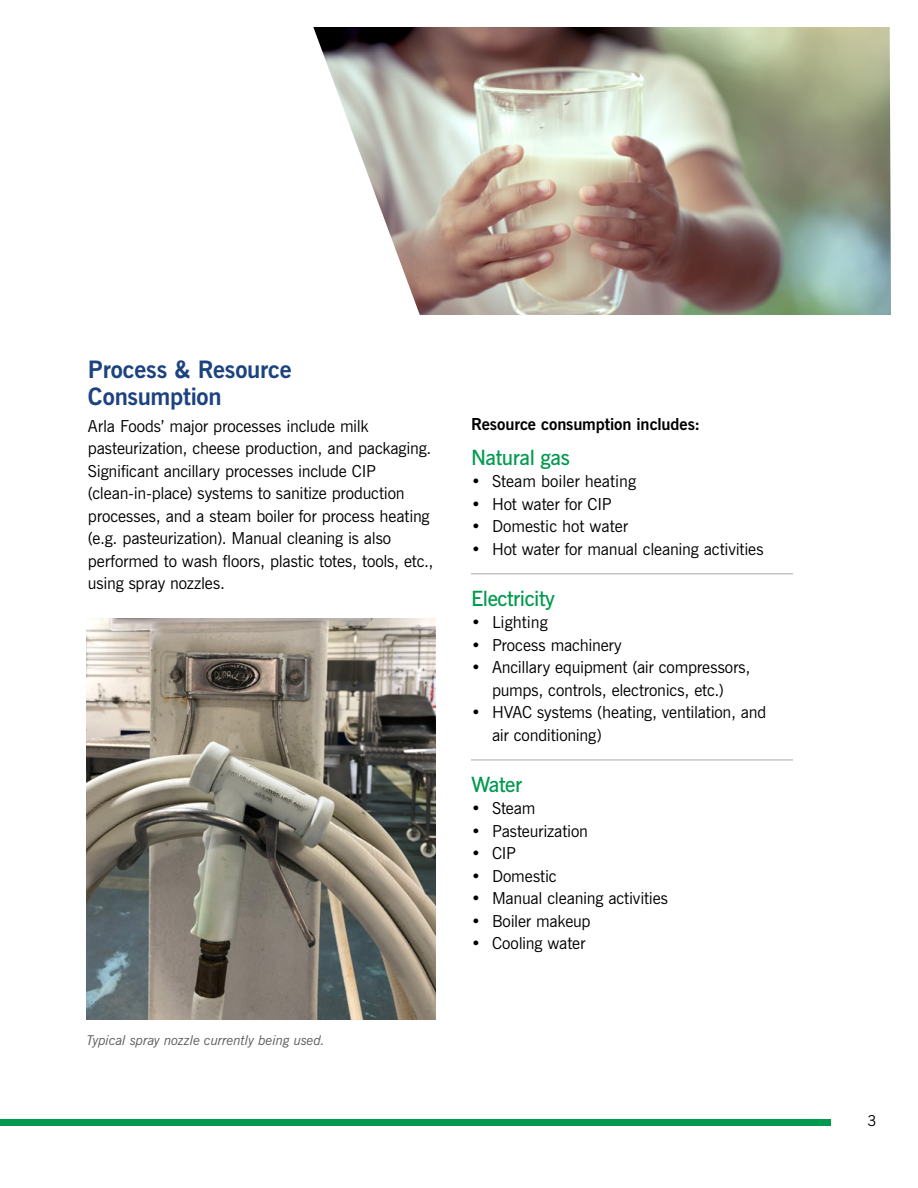
<style>
.page{position:relative;width:918px;height:1188px;background:#fff}
.page>*{position:absolute;margin:0;border:0;box-sizing:border-box;transform-origin:0 0}
.t1{font:700 24px/27px "News Gothic BT";letter-spacing:-.01em;color:#1c437f}
.t2{font:600 21px "News Gothic BT";letter-spacing:-.02em;color:#009a4e}
.t3{font:16.5px/22.5px "News Gothic BT";letter-spacing:-.01em;color:#000}
.t4{font:700 16.5px "News Gothic BT";letter-spacing:-.005em;color:#000}
.t5{font:15px "News Gothic BT";color:#000}
.t6{font:italic 13.5px "News Gothic BT";letter-spacing:-.01em;color:#58595b}
</style>
<div class="page">
<div style="left:0;top:1119px;width:830px;height:7px;background:#009a4e"></div>
<hr style="left:471px;top:573px;width:322px;height:1px;background:#a7a9ac">
<hr style="left:471px;top:760px;width:322px;height:1px;background:#a7a9ac">
<img style="left:87px;top:618px;width:349px;height:402px">
<img style="left:313px;top:27px;width:578px;height:288px">
<h1 class="t1" style="left:88px;top:355px;width:205px">Process &amp; Resource<br>Consumption</h1>
<p class="t3" style="left:88px;top:414px;width:347px">Arla Foods’ major processes include milk pasteurization, cheese production, and packaging.<br>Significant ancillary processes include CIP (clean-in-place) systems to sanitize production processes, and a steam boiler for process heating (e.g. pasteurization). Manual cleaning is also performed to wash floors, plastic totes, tools, etc., using spray nozzles.</p>
<p class="t6" style="left:87px;top:1032px;width:240px">Typical spray nozzle currently being used.</p>
<p class="t4" style="left:471px;top:414px;width:231px">Resource consumption includes:</p>
<p class="t2" style="left:471px;top:444px;width:100px">Natural gas</p>
<p class="t3" style="left:471px;top:470px;width:167px">• Steam boiler heating</p>
<p class="t3" style="left:471px;top:492px;width:142px">• Hot water for CIP</p>
<p class="t3" style="left:471px;top:515px;width:159px">• Domestic hot water</p>
<p class="t3" style="left:471px;top:537px;width:294px">• Hot water for manual cleaning activities</p>
<p class="t2" style="left:471px;top:585px;width:86px">Electricity</p>
<p class="t3" style="left:471px;top:611px;width:78px">• Lighting</p>
<p class="t3" style="left:471px;top:633px;width:152px">• Process machinery</p>
<p class="t3" style="left:471px;top:656px;width:281px;text-align:center">• Ancillary equipment (air compressors, pumps, controls, electronics, etc.)</p>
<p class="t3" style="left:492px;top:701px;width:276px;text-indent:-21px">• HVAC systems (heating, ventilation, and air conditioning)</p>
<p class="t2" style="left:471px;top:771px;width:53px">Water</p>
<p class="t3" style="left:471px;top:797px;width:66px">• Steam</p>
<p class="t3" style="left:471px;top:819px;width:119px">• Pasteurization</p>
<p class="t3" style="left:471px;top:842px;width:47px">• CIP</p>
<p class="t3" style="left:471px;top:864px;width:87px">• Domestic</p>
<p class="t3" style="left:471px;top:887px;width:199px">• Manual cleaning activities</p>
<p class="t3" style="left:471px;top:910px;width:121px">• Boiler makeup</p>
<p class="t3" style="left:471px;top:932px;width:116px">• Cooling water</p>
<p class="t5" style="left:868px;top:1111px;width:11px">3</p>
</div>
